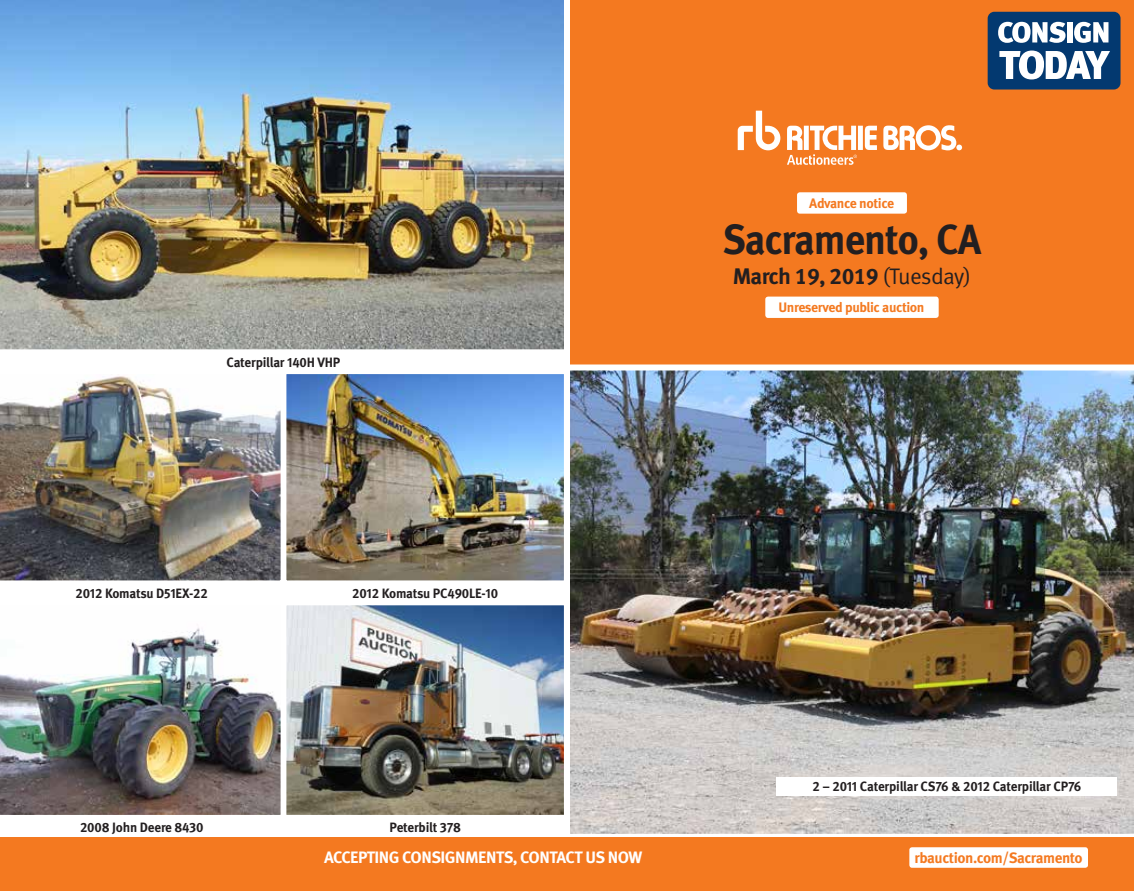
<style>
.page{position:relative;width:1134px;height:891px;background:#fff}
.page>*{position:absolute;margin:0;border:0;box-sizing:border-box;transform-origin:0 0}
.t1{font:700 42px "Meta Pro";letter-spacing:-.03em;color:#231f20;scale:.95 1}
.t2{font:700 22.5px "Meta Pro";letter-spacing:-.035em;color:#231f20}
.t3{font:700 16.5px "Meta Pro";letter-spacing:-.03em;color:#fff}
.t4{font:700 15px "Meta Pro";letter-spacing:-.03em;color:#f47920}
.t5{font:700 13.65px "Meta Pro";letter-spacing:-.03em;color:#f47920}
.t6{font:700 13.5px "Meta Pro";letter-spacing:-.015em;color:#231f20}
.s1{font-weight:400}
</style>
<div class="page">
<div style="left:570px;top:0;width:564px;height:365px;background:#f47920"></div>
<div style="left:797px;top:192px;width:110px;height:22px;background:#fff;border-radius:3px"></div>
<div style="left:765px;top:297px;width:174px;height:21px;background:#fff;border-radius:3px"></div>
<svg style="left:738px;top:111px;width:42px;height:39px"></svg>
<svg style="left:787px;top:125px;width:175px;height:40px"></svg>
<div style="left:0;top:837px;width:1134px;height:54px;background:#f47920"></div>
<div style="left:909px;top:847px;width:179px;height:21px;background:#fff;border-radius:3px"></div>
<div style="left:988px;top:12px;width:133px;height:78px;background:#033970;border-radius:7px"></div>
<svg style="left:998px;top:22px;width:68px;height:21px"></svg>
<div style="left:1067px;top:22px;width:5px;height:20px;background:#fff"></div>
<svg style="left:1074px;top:22px;width:34px;height:21px"></svg>
<svg style="left:999px;top:51px;width:111px;height:28px"></svg>
<img style="left:570px;top:370px;width:564px;height:464px">
<div style="left:777px;top:777px;width:340px;height:19px;background:#fff"></div>
<img style="left:287px;top:606px;width:276px;height:208px">
<div style="left:283px;top:602px;width:284px;height:216px;border:3px solid #fff"></div>
<img style="left:0;top:602px;width:284px;height:216px">
<img style="left:287px;top:375px;width:276px;height:204px">
<div style="left:283px;top:371px;width:284px;height:212px;border:3px solid #fff"></div>
<img style="left:0;top:371px;width:284px;height:212px">
<img style="left:0;top:0;width:564px;height:350px">
<p class="t6" style="left:227px;top:351px;width:115px">Caterpillar 140H VHP</p>
<p class="t6" style="left:76px;top:583px;width:134px">2012 Komatsu D51EX-22</p>
<p class="t6" style="left:352px;top:583px;width:147px">2012 Komatsu PC490LE-10</p>
<p class="t6" style="left:80px;top:817px;width:125px">2008 John Deere 8430</p>
<p class="t6" style="left:389px;top:817px;width:73px">Peterbilt 378</p>
<p class="t5" style="left:809px;top:193px;width:86px">Advance notice</p>
<h1 class="t1" style="left:722px;top:207px;width:274px">Sacramento, CA</h1>
<h2 class="t2" style="left:733px;top:259px;width:240px">March 19, 2019 <span class="s1">(Tuesday)</span></h2>
<p class="t5" style="left:779px;top:297px;width:148px">Unreserved public auction</p>
<p class="t6" style="left:812px;top:776px;width:271px">2 – 2011 Caterpillar CS76 &amp; 2012 Caterpillar CP76</p>
<p class="t3" style="left:324px;top:844px;width:320px">ACCEPTING CONSIGNMENTS, CONTACT US NOW</p>
<p class="t4" style="left:914px;top:846px;width:170px">rbauction.com/Sacramento</p>
</div>
